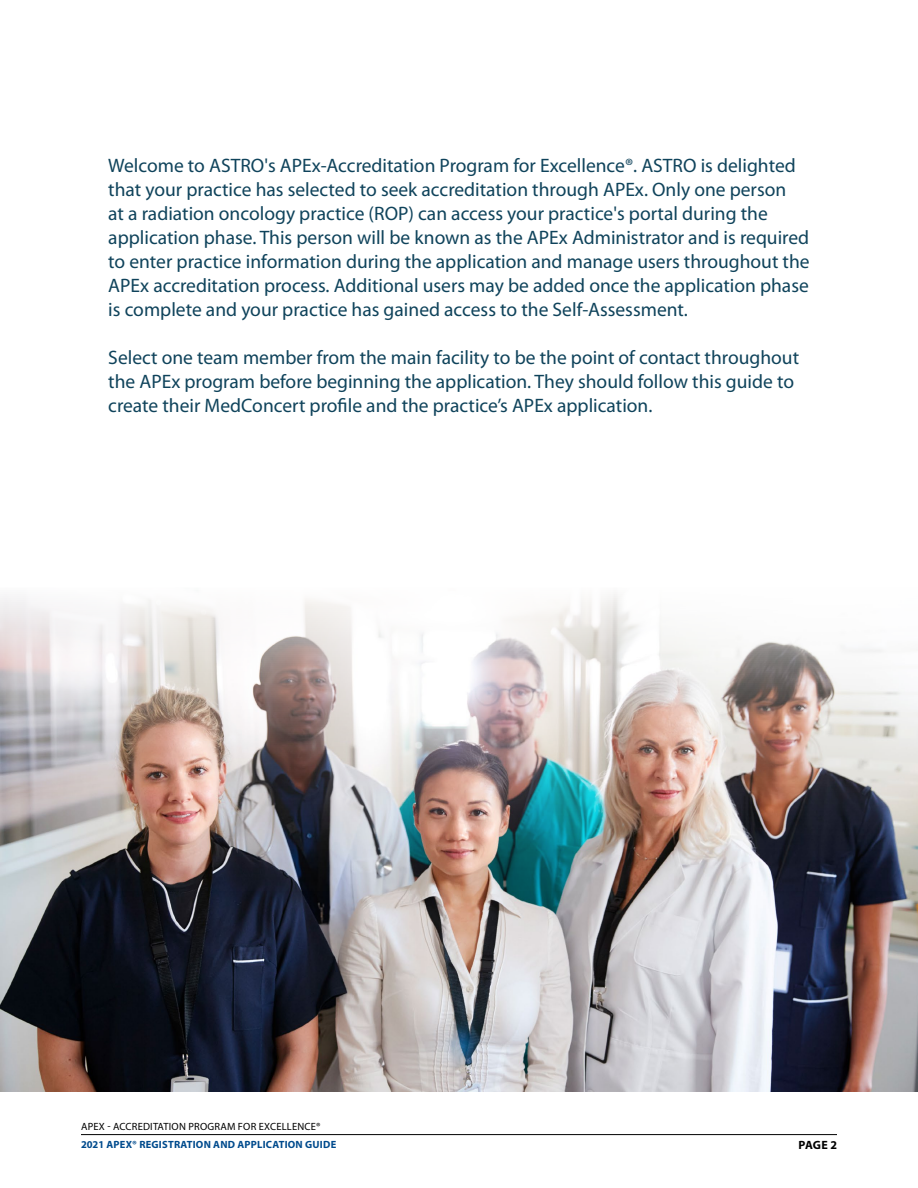
<style>
.page{position:relative;width:918px;height:1188px;background:#fff}
.page>*{position:absolute;margin:0;border:0;box-sizing:border-box;transform-origin:0 0}
.t1{font:19.5px/24px "Myriad Pro";color:#0f435b}
.t2{font:700 12px "Myriad Pro";color:#000}
.t3{font:700 10.5px "Myriad Pro";letter-spacing:.02em;color:#004b8d}
.t4{font:10.5px "Myriad Pro";letter-spacing:.02em;color:#000}
</style>
<div class="page">
<hr style="left:81px;top:1134px;width:756px;height:1px;background:#000">
<img style="left:0;top:594px;width:918px;height:498px">
<p class="t1" style="left:108px;top:153px;width:703px">Welcome to ASTRO's APEx-Accreditation Program for Excellence®. ASTRO is delighted that your practice has selected to seek accreditation through APEx. Only one person<br>at a radiation oncology practice (ROP) can access your practice's portal during the application phase. This person will be known as the APEx Administrator and is required to enter practice information during the application and manage users throughout the APEx accreditation process. Additional users may be added once the application phase is complete and your practice has gained access to the Self-Assessment.</p>
<p class="t1" style="left:108px;top:345px;width:692px">Select one team member from the main facility to be the point of contact throughout the APEx program before beginning the application. They should follow this guide to create their MedConcert profile and the practice’s APEx application.</p>
<p class="t4" style="left:81px;top:1120px;width:241px">APEX - ACCREDITATION PROGRAM FOR EXCELLENCE®</p>
<p class="t3" style="left:81px;top:1138px;width:257px">2021 APEX® REGISTRATION AND APPLICATION GUIDE</p>
<p class="t2" style="left:799px;top:1137px;width:40px">PAGE 2</p>
</div>
